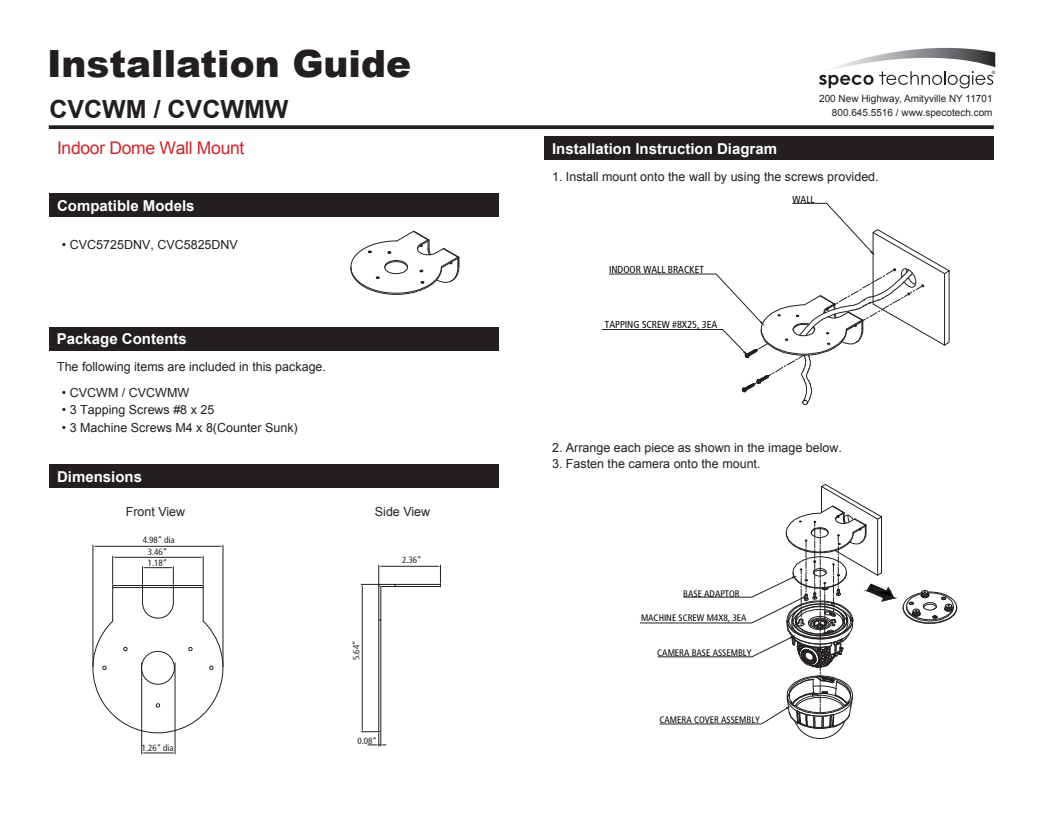
<style>
.page{position:relative;width:1043px;height:818px;background:#fff}
.page>*{position:absolute;margin:0;border:0;box-sizing:border-box;transform-origin:0 0}
.t1{font:900 37.5px "Arial";color:#231f20}
.t2{font:700 25px "Arial";color:#231f20}
.t3{font:17.5px "Arial";letter-spacing:-.015em;color:#d1232a}
.t4{font:700 15px "Arial";color:#fff}
.t5{font:12.5px "Arial";color:#231f20}
.t6{font:condensed 10.12px "Frutiger";color:#030303}
.t7{font:10px/13.8px "Arial";color:#231f20;text-align:right}
.t8{font:condensed 9.38px "Frutiger";color:#030303}
.t9{font:condensed 9px "Frutiger";color:#231f20}
</style>
<div class="page">
<div style="left:49px;top:193px;width:450px;height:24px;background:#231f20"></div>
<div style="left:544px;top:136px;width:449px;height:24px;background:#231f20"></div>
<div style="left:49px;top:464px;width:450px;height:24px;background:#231f20"></div>
<div style="left:49px;top:327px;width:450px;height:23px;background:#231f20"></div>
<svg style="left:49px;top:125px;width:944px;height:4px;background:#343031"></svg>
<svg style="left:819px;top:47px;width:176px;height:41px"></svg>
<svg style="left:350px;top:230px;width:109px;height:65px"></svg>
<hr style="left:378px;top:586px;width:1px;height:34px;background:#231f20">
<hr style="left:380px;top:586px;width:1px;height:34px;background:#231f20">
<hr style="left:395px;top:586px;width:45px;height:1px;background:#231f20">
<hr style="left:395px;top:584px;width:45px;height:1px;background:#231f20">
<hr style="left:381px;top:566px;width:57px;height:1px;background:#231f20">
<svg style="left:438px;top:565px;width:3px;height:21px"></svg>
<hr style="left:362px;top:587px;width:1px;height:142px;background:#231f20">
<svg style="left:361px;top:565px;width:34px;height:22px"></svg>
<svg style="left:361px;top:619px;width:25px;height:126px"></svg>
<hr style="left:93px;top:545px;width:1px;height:121px;background:#231f20">
<hr style="left:223px;top:545px;width:1px;height:121px;background:#231f20">
<hr style="left:95px;top:546px;width:125px;height:1px;background:#231f20">
<svg style="left:92px;top:556px;width:132px;height:177px"></svg>
<hr style="left:175px;top:662px;width:1px;height:92px;background:#231f20">
<hr style="left:141px;top:662px;width:1px;height:92px;background:#231f20">
<svg style="left:142px;top:752px;width:33px;height:1px"></svg>
<svg style="left:601px;top:203px;width:348px;height:202px"></svg>
<svg style="left:902px;top:589px;width:55px;height:35px"></svg>
<svg style="left:640px;top:484px;width:255px;height:255px"></svg>
<h1 class="t1" style="left:47px;top:36px;width:365px">Installation Guide</h1>
<h2 class="t2" style="left:49px;top:92px;width:240px">CVCWM / CVCWMW</h2>
<h3 class="t3" style="left:57px;top:136px;width:189px">Indoor Dome Wall Mount</h3>
<p class="t4" style="left:57px;top:196px;width:139px">Compatible Models</p>
<p class="t5" style="left:62px;top:236px;width:177px">• CVC5725DNV, CVC5825DNV</p>
<p class="t4" style="left:57px;top:328px;width:132px">Package Contents</p>
<p class="t5" style="left:57px;top:359px;width:270px">The following items are included in this package.</p>
<p class="t5" style="left:62px;top:384px;width:129px">• CVCWM / CVCWMW</p>
<p class="t5" style="left:62px;top:402px;width:154px">• 3 Tapping Screws #8 x 25</p>
<p class="t5" style="left:62px;top:419px;width:237px">• 3 Machine Screws M4 x 8(Counter Sunk)</p>
<p class="t4" style="left:57px;top:467px;width:86px">Dimensions</p>
<p class="t5" style="left:126px;top:503px;width:61px">Front View</p>
<p class="t5" style="left:375px;top:503px;width:57px">Side View</p>
<p class="t9" style="left:143px;top:534px;width:34px">4.98” dia</p>
<p class="t9" style="left:148px;top:546px;width:21px">3.46”</p>
<p class="t9" style="left:148px;top:557px;width:21px">1.18”</p>
<p class="t9" style="left:142px;top:742px;width:34px">1.26” dia</p>
<p class="t9" style="left:402px;top:555px;width:21px">2.36”</p>
<p class="t9" style="left:351px;top:660px;width:21px;rotate:-90deg">5.64”</p>
<p class="t9" style="left:357px;top:735px;width:21px">0.08”</p>
<p class="t4" style="left:552px;top:138px;width:226px">Installation Instruction Diagram</p>
<p class="t7" style="left:819px;top:92px;width:175px">200 New Highway, Amityville NY 11701<br>800.645.5516 / www.specotech.com</p>
<p class="t5" style="left:552px;top:169px;width:328px">1. Install mount onto the wall by using the screws provided.</p>
<p class="t6" style="left:609px;top:263px;width:96px">INDOOR WALL BRACKET</p>
<p class="t6" style="left:605px;top:318px;width:114px">TAPPING SCREW #8X25, 3EA</p>
<p class="t6" style="left:792px;top:193px;width:23px">WALL</p>
<p class="t5" style="left:552px;top:439px;width:291px">2. Arrange each piece as shown in the image below.</p>
<p class="t5" style="left:552px;top:455px;width:210px">3. Fasten the camera onto the mount.</p>
<p class="t8" style="left:683px;top:587px;width:58px">BASE ADAPTOR</p>
<p class="t8" style="left:641px;top:612px;width:107px">MACHINE SCREW M4X8, 3EA</p>
<p class="t8" style="left:657px;top:647px;width:96px">CAMERA BASE ASSEMBLY</p>
<p class="t8" style="left:659px;top:714px;width:102px">CAMERA COVER ASSEMBLY</p>
</div>
